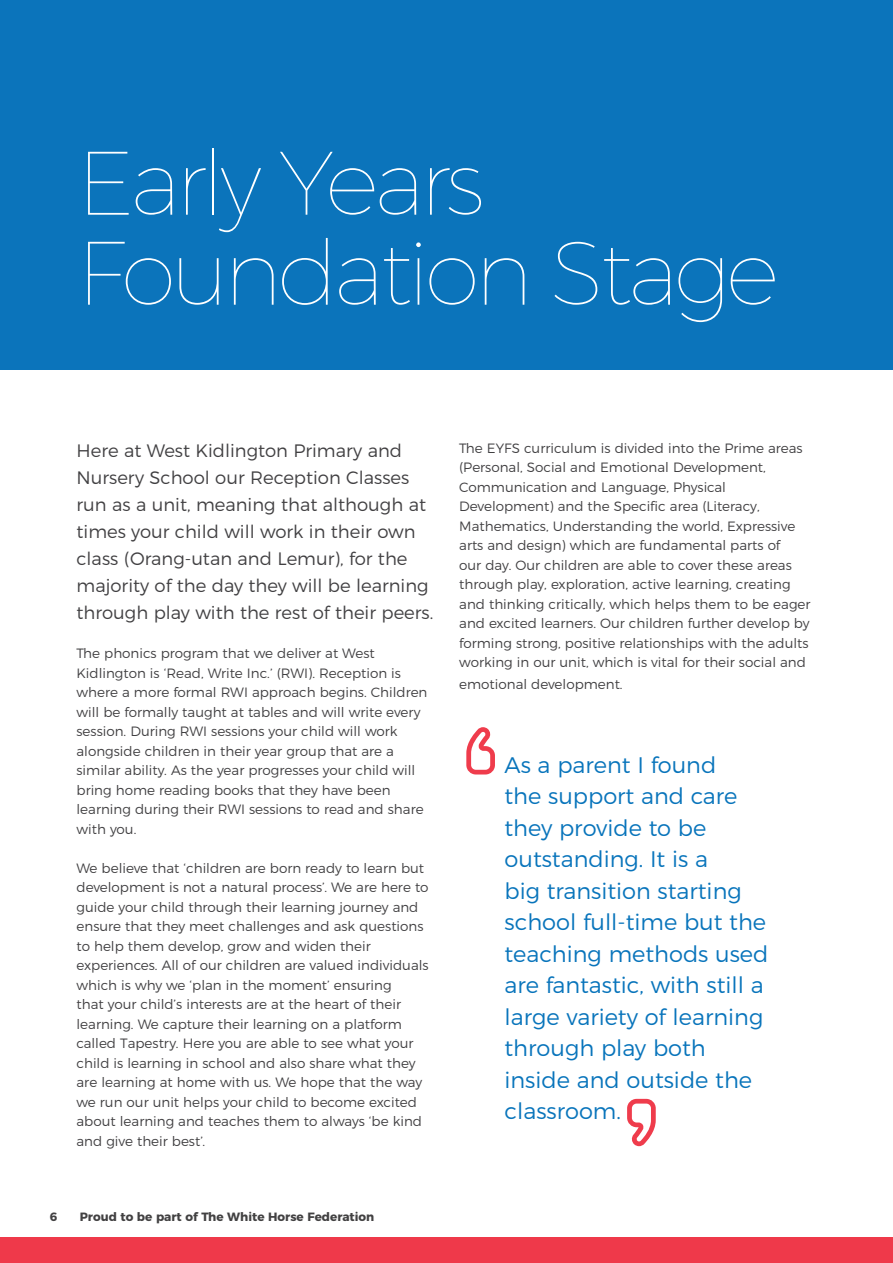
<style>
.page{position:relative;width:893px;height:1263px;background:#fff}
.page>*{position:absolute;margin:0;border:0;box-sizing:border-box;transform-origin:0 0}
.t1{font:100 90px/90px "Montserrat";letter-spacing:-.05em;color:#fff}
.t2{font:300 22.5px/31.5px "Montserrat";color:#0874bb}
.t3{font:300 18px/27px "Montserrat";color:#414042}
.t4{font:300 13.5px/19.5px "Montserrat";color:#414042}
.t5{font:700 12px "Montserrat";color:#424142}
</style>
<div class="page">
<div style="left:0;top:0;width:893px;height:370px;background:#0b74bb"></div>
<div style="left:0;top:1237px;width:893px;height:26px;background:#ef394a"></div>
<svg style="left:466px;top:727px;width:29px;height:47px"></svg>
<svg style="left:627px;top:1099px;width:29px;height:47px"></svg>
<h1 class="t1" style="left:77px;top:130px;width:704px">Early Years<br>Foundation Stage</h1>
<p class="t3" style="left:77px;top:436px;width:358px">Here at West Kidlington Primary and Nursery School our Reception Classes run as a unit, meaning that although at times your child will work in their own class (Orang-utan and Lemur), for the majority of the day they will be learning through play with the rest of their peers.</p>
<p class="t4" style="left:77px;top:642px;width:352px">The phonics program that we deliver at West Kidlington is ‘Read, Write Inc.’ (RWI). Reception is where a more formal RWI approach begins. Children will be formally taught at tables and will write every session. During RWI sessions your child will work alongside children in their year group that are a similar ability. As the year progresses your child will bring home reading books that they have been learning during their RWI sessions to read and share with you.</p>
<p class="t4" style="left:77px;top:857px;width:354px">We believe that ‘children are born ready to learn but development is not a natural process’. We are here to guide your child through their learning journey and ensure that they meet challenges and ask questions to help them develop, grow and widen their experiences. All of our children are valued individuals which is why we ‘plan in the moment’ ensuring<br>that your child’s interests are at the heart of their learning. We capture their learning on a platform called Tapestry. Here you are able to see what your child is learning in school and also share what they are learning at home with us. We hope that the way we run our unit helps your child to become excited about learning and teaches them to always ‘be kind and give their best’.</p>
<p class="t5" style="left:50px;top:1207px;width:9px">6</p>
<p class="t5" style="left:80px;top:1207px;width:296px">Proud to be part of The White Horse Federation</p>
<p class="t4" style="left:459px;top:437px;width:353px">The EYFS curriculum is divided into the Prime areas (Personal, Social and Emotional Development, Communication and Language, Physical Development) and the Specific area (Literacy, Mathematics, Understanding the world, Expressive arts and design) which are fundamental parts of<br>our day. Our children are able to cover these areas through play, exploration, active learning, creating and thinking critically, which helps them to be eager and excited learners. Our children further develop by forming strong, positive relationships with the adults working in our unit, which is vital for their social and</p>
<p class="t4" style="left:459px;top:673px;width:165px">emotional development.</p>
<p class="t2" style="left:505px;top:747px;width:265px">As a parent I found<br>the support and care they provide to be outstanding. It is a<br>big transition starting school full-time but the teaching methods used are fantastic, with still a large variety of learning through play both inside and outside the classroom.</p>
</div>
